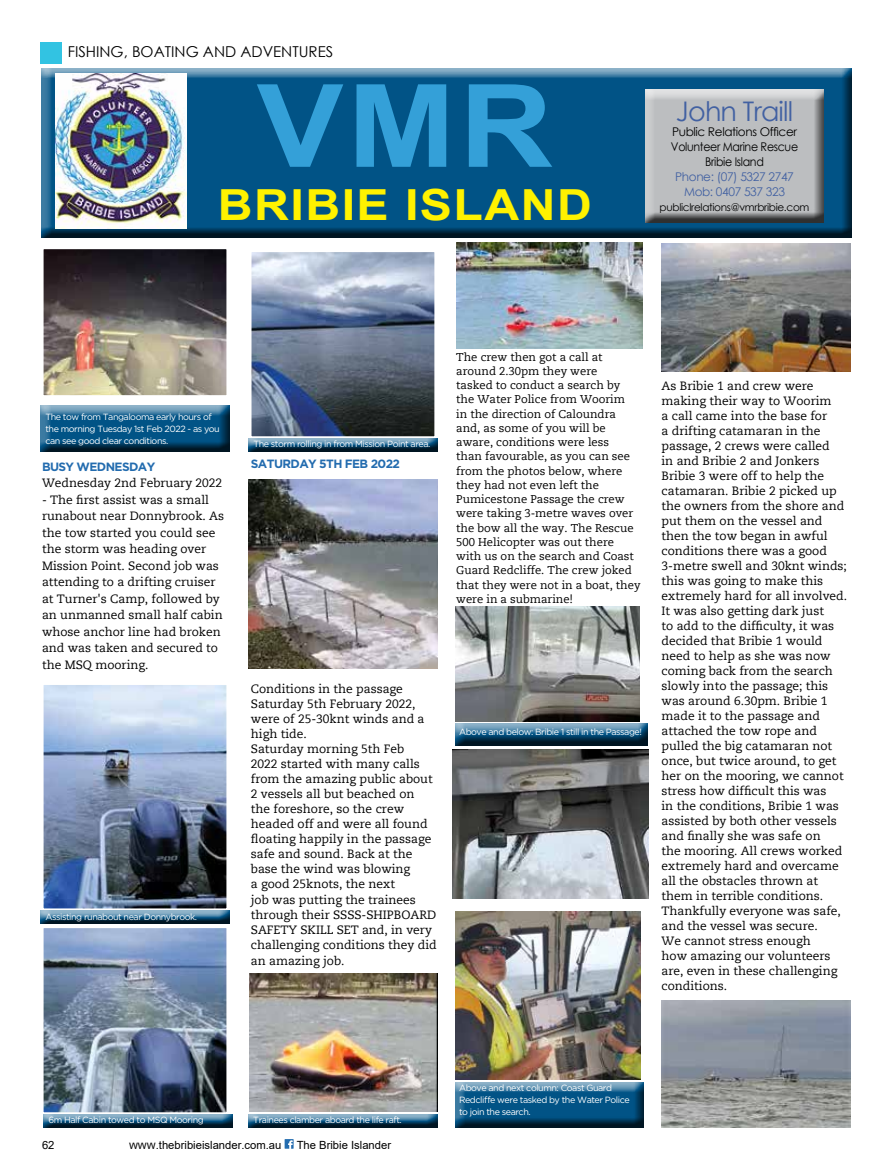
<style>
.page{position:relative;width:893px;height:1170px;background:#fff}
.page>*{position:absolute;margin:0;border:0;box-sizing:border-box;transform-origin:0 0}
.t1{font:700 115.2px "Arial";color:#34a0d8;scale:1.13 1}
.t2{font:700 42.9px "Arial";letter-spacing:.03em;color:#fff200;scale:1.13 1}
.t3{font:27px "Century Gothic";letter-spacing:-.03em;color:#4261a2}
.t4{font:15px "Century Gothic";color:#000}
.t5{font:12px/15px "Caecilia LT Pro 55 Roman";color:#000}
.t6{font:12px/15px "Century Gothic";letter-spacing:-.03em;color:#000;text-align:center}
.t7{font:12px/15px "Century Gothic";letter-spacing:-.03em;color:#4261a2;text-align:center}
.t8{font:700 12px "Gotham";letter-spacing:-.05em;color:#236caf}
.t9{font:11.25px/14.2px "Caecilia LT Pro 55 Roman";color:#000}
.t10{font:11.25px "Arial";color:#000}
.t11{font:10.5px "Century Gothic";letter-spacing:-.03em;color:#000}
.t12{font:9px/12px "Gotham";letter-spacing:-.05em;color:#fff}
</style>
<div class="page">
<svg style="left:285px;top:1139px;width:9px;height:9px"></svg>
<div style="left:41px;top:68px;width:813px;height:170px;background:#000;opacity:.75"></div>
<img style="left:55px;top:73px;width:132px;height:156px">
<div style="left:644px;top:89px;width:181px;height:134px;background:#000;opacity:.75"></div>
<img style="left:44px;top:250px;width:181px;height:144px">
<div style="left:40px;top:246px;width:189px;height:152px;border:3px solid #fff"></div>
<img style="left:44px;top:685px;width:181px;height:222px">
<div style="left:40px;top:681px;width:189px;height:230px;border:3px solid #fff"></div>
<img style="left:44px;top:928px;width:181px;height:183px">
<div style="left:40px;top:924px;width:189px;height:191px;border:3px solid #fff"></div>
<div style="left:40px;top:405px;width:192px;height:47px;background:#000;opacity:.75"></div>
<div style="left:40px;top:907px;width:192px;height:13px;background:#fff;opacity:.75"></div>
<div style="left:40px;top:910px;width:192px;height:14px;background:#000;opacity:.75"></div>
<div style="left:43px;top:1111px;width:192px;height:13px;background:#fff;opacity:.75"></div>
<div style="left:43px;top:1114px;width:192px;height:14px;background:#000;opacity:.75"></div>
<div style="left:248px;top:1114px;width:192px;height:14px;background:#000;opacity:.75"></div>
<div style="left:454px;top:723px;width:196px;height:23px;background:#000;opacity:.75"></div>
<img style="left:456px;top:242px;width:186px;height:107px">
<img style="left:455px;top:606px;width:185px;height:115px">
<img style="left:453px;top:749px;width:195px;height:148px">
<div style="left:41px;top:42px;width:21px;height:22px;background:#32c3e2"></div>
<img style="left:252px;top:253px;width:181px;height:182px">
<div style="left:248px;top:249px;width:189px;height:190px;border:3px solid #fff"></div>
<div style="left:248px;top:435px;width:192px;height:13px;background:#fff;opacity:.75"></div>
<div style="left:248px;top:438px;width:192px;height:14px;background:#000;opacity:.75"></div>
<img style="left:249px;top:479px;width:188px;height:189px">
<img style="left:250px;top:973px;width:188px;height:138px">
<img style="left:455px;top:911px;width:186px;height:168px">
<div style="left:454px;top:1081px;width:192px;height:47px;background:#000;opacity:.75"></div>
<img style="left:661px;top:1000px;width:190px;height:127px">
<img style="left:661px;top:243px;width:189px;height:128px">
<p class="t4" style="left:68px;top:41px;width:267px">FISHING, BOATING AND ADVENTURES</p>
<h1 class="t1" style="left:257px;top:45px;width:264px">VMR</h1>
<h2 class="t2" style="left:218px;top:175px;width:333px">BRIBIE ISLAND</h2>
<h3 class="t3" style="left:676px;top:93px;width:119px">John Traill</h3>
<p class="t6" style="left:671px;top:124px;width:129px">Public Relations Officer<br>Volunteer Marine Rescue<br>Bribie Island</p>
<p class="t7" style="left:675px;top:169px;width:120px">Phone: (07) 5327 2747<br>Mob: 0407 537 323</p>
<p class="t11" style="left:660px;top:200px;width:151px">publiclrelations@vmrbribie.com</p>
<p class="t12" style="left:45px;top:410px;width:176px">The tow from Tangalooma early hours of the morning Tuesday 1st Feb 2022 - as you can see good clear conditions.</p>
<p class="t8" style="left:42px;top:458px;width:115px">BUSY WEDNESDAY</p>
<p class="t5" style="left:42px;top:475px;width:182px">Wednesday 2nd February 2022</p>
<p class="t5" style="left:42px;top:491px;width:184px;line-height:16.5px">- The first assist was a small runabout near Donnybrook. As the tow started you could see the storm was heading over<br>Mission Point. Second job was attending to a drifting cruiser at Turner's Camp, followed by an unmanned small half cabin whose anchor line had broken and was taken and secured to the MSQ mooring.</p>
<p class="t12" style="left:45px;top:910px;width:153px">Assisting runabout near Donnybrook.</p>
<p class="t12" style="left:253px;top:438px;width:179px">The storm rolling in from Mission Point area.</p>
<p class="t8" style="left:251px;top:456px;width:151px">SATURDAY 5TH FEB 2022</p>
<p class="t9" style="left:456px;top:349px;width:186px">The crew then got a call at around 2.30pm they were<br>tasked to conduct a search by the Water Police from Woorim<br>in the direction of Caloundra and, as some of you will be aware, conditions were less<br>than favourable, as you can see from the photos below, where they had not even left the<br>Pumicestone Passage the crew were taking 3-metre waves over the bow all the way. The Rescue<br>500 Helicopter was out there with us on the search and Coast<br>Guard Redcliffe. The crew joked that they were not in a boat, they were in a submarine!</p>
<p class="t5" style="left:251px;top:681px;width:187px">Conditions in the passage<br>Saturday 5th February 2022, were of 25-30knt winds and a high tide.<br>Saturday morning 5th Feb<br>2022 started with many calls from the amazing public about<br>2 vessels all but beached on the foreshore, so the crew headed off and were all found floating happily in the passage safe and sound. Back at the base the wind was blowing<br>a good 25knots, the next<br>job was putting the trainees through their SSSS-SHIPBOARD<br>SAFETY SKILL SET and, in very challenging conditions they did</p>
<p class="t5" style="left:251px;top:953px;width:95px">an amazing job.</p>
<p class="t12" style="left:459px;top:725px;width:184px">Above and below: Bribie 1 still in the Passage!</p>
<p class="t5" style="left:662px;top:378px;width:187px">As Bribie 1 and crew were making their way to Woorim<br>a call came into the base for<br>a drifting catamaran in the passage, 2 crews were called<br>in and Bribie 2 and Jonkers<br>Bribie 3 were off to help the catamaran. Bribie 2 picked up the owners from the shore and put them on the vessel and then the tow began in awful conditions there was a good<br>3-metre swell and 30knt winds; this was going to make this extremely hard for all involved.<br>It was also getting dark just<br>to add to the difficulty, it was decided that Bribie 1 would need to help as she was now coming back from the search slowly into the passage; this was around 6.30pm. Bribie 1 made it to the passage and attached the tow rope and pulled the big catamaran not once, but twice around, to get her on the mooring, we cannot stress how difficult this was<br>in the conditions, Bribie 1 was assisted by both other vessels and finally she was safe on<br>the mooring. All crews worked extremely hard and overcame all the obstacles thrown at them in terrible conditions.<br>Thankfully everyone was safe, and the vessel was secure.<br>We cannot stress enough<br>how amazing our volunteers are, even in these challenging conditions.</p>
<p class="t12" style="left:48px;top:1113px;width:157px">6m Half Cabin towed to MSQ Mooring</p>
<p class="t12" style="left:253px;top:1113px;width:150px">Trainees clamber aboard the life raft.</p>
<p class="t10" style="left:42px;top:1136px;width:14px">62</p>
<p class="t10" style="left:129px;top:1136px;width:154px">www.thebribieislander.com.au</p>
<p class="t10" style="left:297px;top:1136px;width:96px">The Bribie Islander</p>
<p class="t12" style="left:459px;top:1081px;width:172px">Above and next column: Coast Guard<br>Redcliffe were tasked by the Water Police to join the search.</p>
</div>
